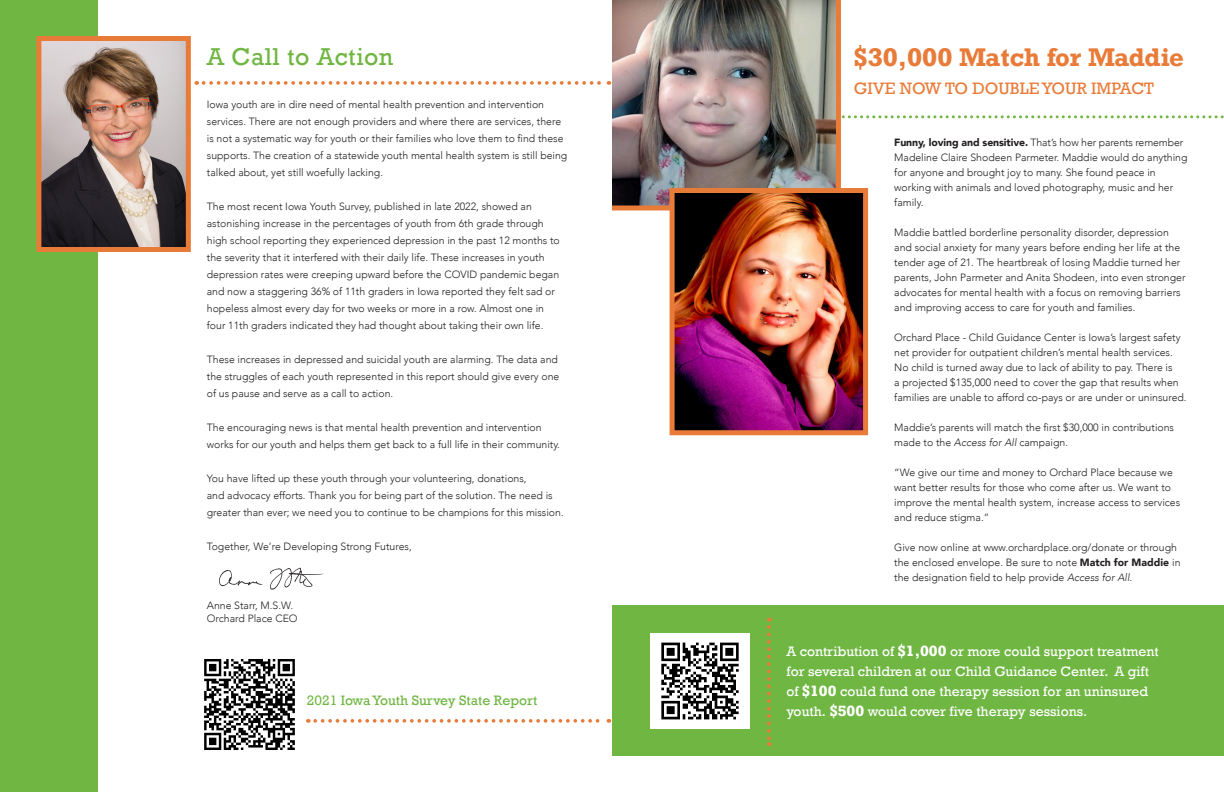
<style>
.page{position:relative;width:1224px;height:792px;background:#fff}
.page>*{position:absolute;margin:0;border:0;box-sizing:border-box;transform-origin:0 0}
.t1{font:25px "Rockwell";letter-spacing:.02em;color:#70b643}
.t2{font:700 24px "Rockwell";letter-spacing:-.01em;color:#e97b39}
.t3{font:17px "Rockwell";color:#e97b39}
.t4{font:14px/20px "Rockwell";color:#fff}
.t5{font:14px "Rockwell";color:#70b643}
.t6{font:300 10.5px/15px "Avenir";color:#231f20}
.s1{font-weight:900}
.s2{font-style:italic}
.s3{font-weight:700}
</style>
<div class="page">
<div style="left:612px;top:606px;width:612px;height:150px;background:#70b643"></div>
<div style="left:0;top:0;width:98px;height:792px;background:#70b643"></div>
<img style="left:42px;top:42px;width:143px;height:204px">
<div style="left:36px;top:36px;width:155px;height:216px;border:5px solid #e97b39"></div>
<img style="left:219px;top:567px;width:105px;height:23px">
<img style="left:676px;top:243px;width:186px;height:186px">
<div style="left:670px;top:188px;width:198px;height:247px;border:5px solid #e97b39"></div>
<img style="left:204px;top:659px;width:104px;height:91px">
<img style="left:651px;top:633px;width:99px;height:95px">
<svg style="left:315px;top:719px;width:294px;height:4px"></svg>
<svg style="left:767px;top:627px;width:4px;height:119px"></svg>
<svg style="left:204px;top:0;width:1020px;height:243px"></svg>
<p class="t1" style="left:207px;top:42px;width:188px">A Call to Action</p>
<p class="t6" style="left:207px;top:96px;width:362px;line-height:17px">Iowa youth are in dire need of mental health prevention and intervention services. There are not enough providers and where there are services, there is not a systematic way for youth or their families who love them to find these supports. The creation of a statewide youth mental health system is still being talked about, yet still woefully lacking.</p>
<p class="t6" style="left:207px;top:199px;width:327px">The most recent Iowa Youth Survey, published in late 2022, showed an</p>
<p class="t6" style="left:207px;top:216px;width:338px">astonishing increase in the percentages of youth from 6th grade through</p>
<p class="t6" style="left:207px;top:233px;width:354px">high school reporting they experienced depression in the past 12 months to</p>
<p class="t6" style="left:207px;top:250px;width:339px">the severity that it interfered with their daily life. These increases in youth</p>
<p class="t6" style="left:207px;top:266px;width:354px;line-height:17px">depression rates were creeping upward before the COVID pandemic began and now a staggering 36% of 11th graders in Iowa reported they felt sad or hopeless almost every day for two weeks or more in a row. Almost one in</p>
<p class="t6" style="left:207px;top:318px;width:338px">four 11th graders indicated they had thought about taking their own life.</p>
<p class="t6" style="left:207px;top:352px;width:353px">These increases in depressed and suicidal youth are alarming. The data and</p>
<p class="t6" style="left:207px;top:369px;width:354px">the struggles of each youth represented in this report should give every one</p>
<p class="t6" style="left:207px;top:386px;width:188px">of us pause and serve as a call to action.</p>
<p class="t6" style="left:207px;top:420px;width:336px">The encouraging news is that mental health prevention and intervention</p>
<p class="t6" style="left:207px;top:437px;width:355px">works for our youth and helps them get back to a full life in their community.</p>
<p class="t6" style="left:207px;top:471px;width:321px">You have lifted up these youth through your volunteering, donations,</p>
<p class="t6" style="left:207px;top:487px;width:358px;line-height:17px">and advocacy efforts. Thank you for being part of the solution. The need is greater than ever; we need you to continue to be champions for this mission.</p>
<p class="t6" style="left:207px;top:539px;width:206px">Together, We’re Developing Strong Futures,</p>
<p class="t6" style="left:207px;top:598px;width:88px">Anne Starr, M.S.W.</p>
<p class="t6" style="left:207px;top:611px;width:92px">Orchard Place CEO</p>
<p class="t5" style="left:307px;top:692px;width:232px">2021 Iowa Youth Survey State Report</p>
<p class="t2" style="left:854px;top:42px;width:331px">$30,000 Match for Maddie</p>
<p class="t3" style="left:854px;top:78px;width:302px">GIVE NOW TO DOUBLE YOUR IMPACT</p>
<p class="t6" style="left:894px;top:134px;width:295px"><span class="s1">Funny, loving and sensitive.</span> That’s how her parents remember<br>Madeline Claire Shodeen Parmeter. Maddie would do anything for anyone and brought joy to many. She found peace in</p>
<p class="t6" style="left:894px;top:179px;width:280px">working with animals and loved photography, music and her family.</p>
<p class="t6" style="left:894px;top:224px;width:293px">Maddie battled borderline personality disorder, depression and social anxiety for many years before ending her life at the tender age of 21. The heartbreak of losing Maddie turned her parents, John Parmeter and Anita Shodeen, into even stronger advocates for mental health with a focus on removing barriers and improving access to care for youth and families.</p>
<p class="t6" style="left:894px;top:329px;width:294px">Orchard Place - Child Guidance Center is Iowa’s largest safety net provider for outpatient children’s mental health services.<br>No child is turned away due to lack of ability to pay. There is<br>a projected $135,000 need to cover the gap that results when families are unable to afford co-pays or are under or uninsured.</p>
<p class="t6" style="left:894px;top:419px;width:281px">Maddie’s parents will match the first $30,000 in contributions made to the <span class="s2">Access for All</span> campaign.</p>
<p class="t6" style="left:894px;top:464px;width:287px">“We give our time and money to Orchard Place because we want better results for those who come after us. We want to improve the mental health system, increase access to services and reduce stigma.”</p>
<p class="t6" style="left:894px;top:539px;width:288px">Give now online at www.orchardplace.org/donate or through the enclosed envelope. Be sure to note <span class="s1">Match for Maddie</span> in the designation field to help provide <span class="s2">Access for All.</span></p>
<p class="t4" style="left:786px;top:641px;width:374px">A contribution of <span class="s3">$1,000</span> or more could support treatment for several children at our Child Guidance Center. A gift of <span class="s3">$100</span> could fund one therapy session for an uninsured youth. <span class="s3">$500</span> would cover five therapy sessions.</p>
</div>
